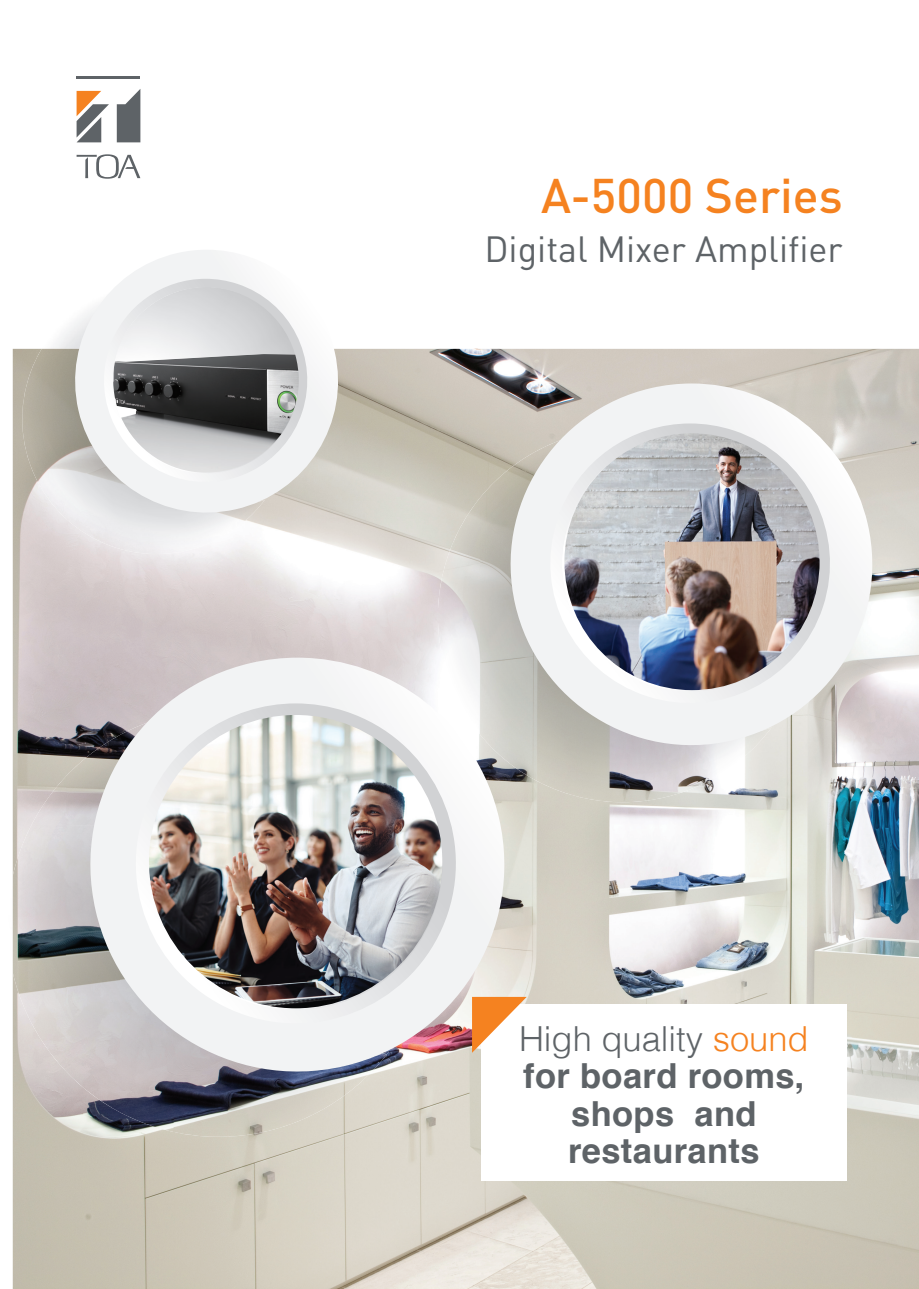
<style>
.page{position:relative;width:919px;height:1289px;background:#fff}
.page>*{position:absolute;margin:0;border:0;box-sizing:border-box;transform-origin:0 0}
.t1{font:500 48px "DINOT";color:#f58220}
.t2{font:36px "DINOT";color:#5e6367}
.t3{font:700 34.5px/37.5px "Helvetica";letter-spacing:.01em;color:#5e6367;text-align:center}
.s1{font-weight:300}
.s2{font-weight:300;color:#f58220}
</style>
<div class="page">
<img style="left:13px;top:349px;width:905px;height:939px">
<img style="left:22px;top:349px;width:243px;height:205px">
<svg style="left:62px;top:250px;width:289px;height:275px"></svg>
<svg style="left:92px;top:276px;width:227px;height:218px"></svg>
<img style="left:113px;top:354px;width:185px;height:118px">
<svg style="left:77px;top:91px;width:32px;height:51px"></svg>
<hr style="left:77px;top:77px;width:63px;height:2px;background:#5e6367">
<svg style="left:117px;top:89px;width:23px;height:53px"></svg>
<svg style="left:77px;top:154px;width:63px;height:25px"></svg>
<img style="left:479px;top:439px;width:98px;height:357px">
<img style="left:438px;top:497px;width:42px;height:160px">
<img style="left:577px;top:762px;width:48px;height:40px">
<img style="left:625px;top:762px;width:146px;height:40px">
<svg style="left:493px;top:383px;width:396px;height:379px"></svg>
<svg style="left:533px;top:419px;width:314px;height:301px"></svg>
<img style="left:564px;top:433px;width:255px;height:257px">
<img style="left:12px;top:875px;width:1px;height:97px">
<img style="left:66px;top:721px;width:4px;height:104px">
<img style="left:13px;top:775px;width:53px;height:296px">
<img style="left:66px;top:825px;width:54px;height:287px">
<img style="left:120px;top:1091px;width:54px;height:40px">
<img style="left:174px;top:1091px;width:53px;height:45px">
<img style="left:227px;top:1091px;width:162px;height:45px">
<svg style="left:70px;top:657px;width:454px;height:434px"></svg>
<svg style="left:116px;top:698px;width:359px;height:344px"></svg>
<img style="left:149px;top:715px;width:293px;height:293px;border-radius:147px">
<div style="left:481px;top:1004px;width:365px;height:176px;background:#fff"></div>
<svg style="left:472px;top:996px;width:54px;height:56px"></svg>
<h1 class="t1" style="left:541px;top:159px;width:303px">A-5000 Series</h1>
<p class="t2" style="left:484px;top:222px;width:360px">Digital Mixer Amplifier</p>
<p class="t3" style="left:519px;top:1020px;width:291px"><span class="s1">High quality</span> <span class="s2">sound </span>for board rooms, shops and restaurants</p>
</div>
